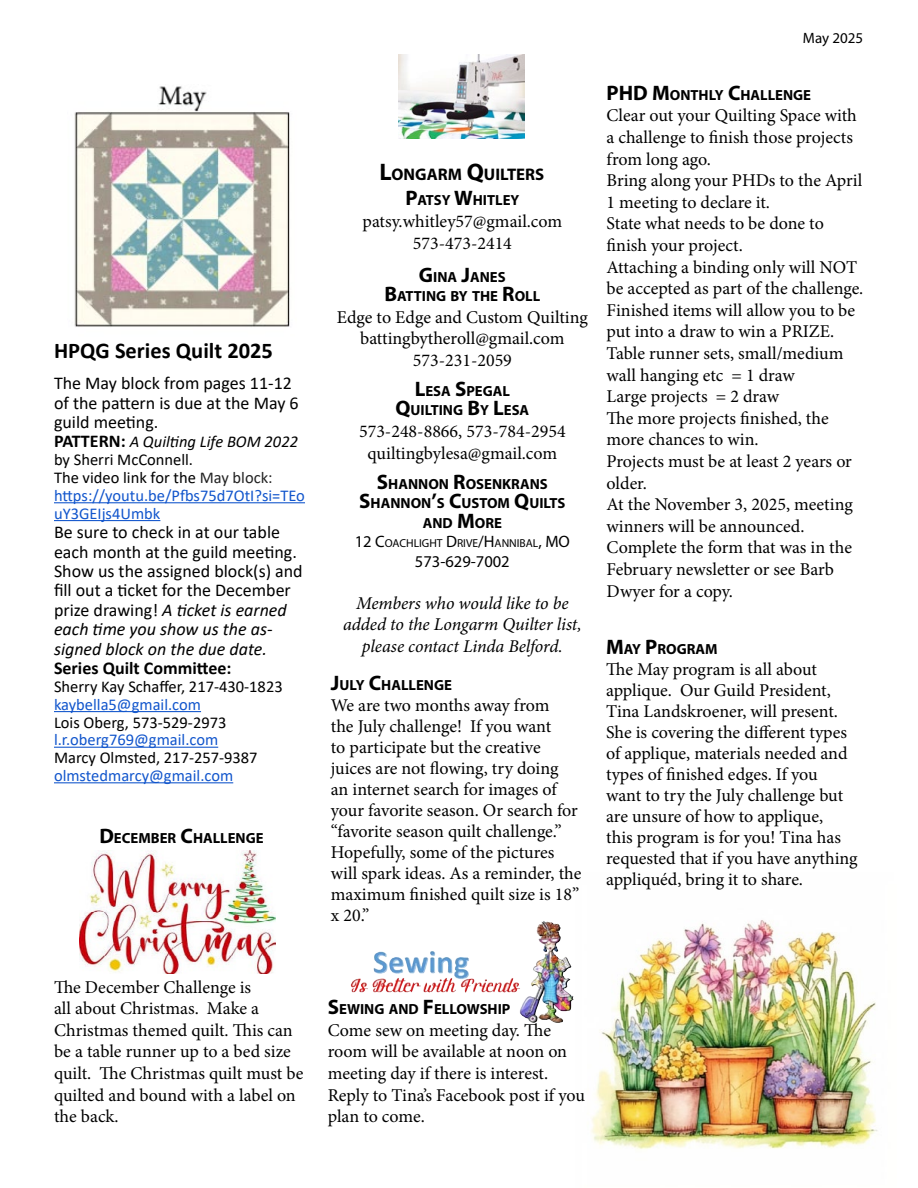
<style>
.page{position:relative;width:918px;height:1188px;background:#fff}
.page>*{position:absolute;margin:0;border:0;box-sizing:border-box;transform-origin:0 0}
.t1{font:700 22.5px "Calibri";color:#000}
.t2{font:700 21px "Myriad Pro";color:#000}
.t3{font:18px/21.6px "Minion Pro";color:#000}
.t4{font:18px/19.4px "Calibri";color:#000}
.t5{font:italic 18px/21.6px "Minion Pro";letter-spacing:-.005em;color:#000;text-align:center}
.t6{font:700 18px "Calibri";color:#000}
.t7{font:700 16.8px "Myriad Pro";color:#000}
.t8{font:16.5px/17.9px "Calibri";color:#15c}
.t9{font:16.5px "Calibri";color:#000}
.t10{font:16.5px "Myriad Pro";color:#000}
.t11{font:15px "Myriad Pro";color:#000}
.t12{font:700 14.7px/19.5px "Myriad Pro";color:#000;text-align:center}
.t13{font:11.55px "Myriad Pro";color:#000}
.s1{font-weight:700;font-size:18px;color:#000}
.s2{font-style:italic;color:#000}
.s3{color:#000}
.s4{color:#222}
.s5{font-style:italic}
.s6{font-size:21px}
.s7{font-size:24px}
.s8{font-size:16.5px}
</style>
<div class="page">
<img style="left:591px;top:920px;width:287px;height:230px">
<hr style="left:54px;top:502px;width:251px;height:1px;background:#15c">
<hr style="left:54px;top:520px;width:106px;height:1px;background:#15c">
<hr style="left:54px;top:711px;width:147px;height:1px;background:#15c">
<hr style="left:54px;top:747px;width:164px;height:1px;background:#15c">
<hr style="left:54px;top:782px;width:179px;height:1px;background:#15c">
<img style="left:74px;top:86px;width:216px;height:241px">
<img style="left:519px;top:921px;width:44px;height:102px">
<img style="left:398px;top:54px;width:126px;height:84px">
<img style="left:80px;top:851px;width:195px;height:123px">
<p class="t1" style="left:54px;top:334px;width:220px">HPQG Series Quilt 2025</p>
<p class="t4" style="left:54px;top:373px;width:246px">The May block from pages 11-12 of the pattern is due at the May 6 guild meeting.</p>
<p class="t8" style="left:54px;top:433px;width:253px"><span class="s1">PATTERN:</span> <span class="s2">A Quilting Life BOM 2022 </span><span class="s3">by Sherri McConnell.<br>The video link for the</span> <span class="s4">May block: </span>https://youtu.be/Pfbs75d7OtI?si=TEo uY3GEIjs4Umbk</p>
<p class="t4" style="left:54px;top:522px;width:250px">Be sure to check in at our table each month at the guild meeting.<br>Show us the assigned block(s) and fill out a ticket for the December prize drawing! <span class="s5">A ticket is earned each time you show us the as&shy;signed block on the due date.</span></p>
<p class="t6" style="left:54px;top:655px;width:179px">Series Quilt Committee:</p>
<p class="t9" style="left:54px;top:675px;width:230px">Sherry Kay Schaffer, 217-430-1823</p>
<p class="t8" style="left:54px;top:695px;width:149px">kaybella5@gmail.com</p>
<p class="t9" style="left:54px;top:711px;width:174px">Lois Oberg, 573-529-2973</p>
<p class="t8" style="left:54px;top:731px;width:166px">l.r.oberg769@gmail.com</p>
<p class="t9" style="left:54px;top:746px;width:205px">Marcy Olmsted, 217-257-9387</p>
<p class="t8" style="left:54px;top:766px;width:181px">olmstedmarcy@gmail.com</p>
<p class="t12" style="left:99px;top:828px;width:166px"><span class="s6">D</span>ECEMBER <span class="s6">C</span>HALLENGE</p>
<p class="t3" style="left:54px;top:976px;width:251px">The December Challenge is<br>all about Christmas. Make a<br>Christmas themed quilt. This can be a table runner up to a bed size quilt. The Christmas quilt must be quilted and bound with a label on the back.</p>
<p class="t7" style="left:379px;top:163px;width:166px"><span class="s7">L</span>ONGARM <span class="s7">Q</span>UILTERS</p>
<p class="t12" style="left:405px;top:190px;width:116px"><span class="s6">P</span>ATSY <span class="s6">W</span>HITLEY</p>
<p class="t3" style="left:363px;top:211px;width:201px;text-align:center">patsy.whitley57@gmail.com<br>573-473-2414</p>
<p class="t12" style="left:384px;top:266px;width:157px"><span class="s6">G</span>INA <span class="s6">J</span>ANES<br><span class="s6">B</span>ATTING BY THE <span class="s6">R</span>OLL</p>
<p class="t3" style="left:337px;top:306px;width:253px;text-align:center">Edge to Edge and Custom Quilting battingbytheroll@gmail.com<br>573-231-2059</p>
<p class="t12" style="left:395px;top:381px;width:135px"><span class="s6">L</span>ESA <span class="s6">S</span>PEGAL<br><span class="s6">Q</span>UILTING <span class="s6">B</span>Y <span class="s6">L</span>ESA</p>
<p class="t3" style="left:359px;top:421px;width:208px;text-align:center">573-248-8866, 573-784-2954 quiltingbylesa@gmail.com</p>
<p class="t12" style="left:359px;top:473px;width:208px"><span class="s6">S</span>HANNON <span class="s6">R</span>OSENKRANS<br><span class="s6">S</span>HANNON<span class="s6">’</span>S <span class="s6">C</span>USTOM <span class="s6">Q</span>UILTS<br>AND <span class="s6">M</span>ORE</p>
<p class="t13" style="left:355px;top:536px;width:204px"><span class="s8">12 C</span>OACHLIGHT <span class="s8">D</span>RIVE<span class="s8">/H</span> ANNIBAL<span class="s8">, MO</span></p>
<p class="t10" style="left:415px;top:552px;width:96px">573-629-7002</p>
<p class="t5" style="left:343px;top:592px;width:240px">Members who would like to be added to the Longarm Quilter list, please contact Linda Belford.</p>
<p class="t12" style="left:331px;top:675px;width:123px"><span class="s6">J</span>ULY <span class="s6">C</span>HALLENGE</p>
<p class="t3" style="left:331px;top:695px;width:252px;line-height:21px">We are two months away from<br>the July challenge! If you want<br>to participate but the creative juices are not flowing, try doing<br>an internet search for images of your favorite season. Or search for “favorite season quilt challenge.”<br>Hopefully, some of the pictures will spark ideas. As a reminder, the maximum finished quilt size is 18” x 20.”</p>
<p class="t11" style="left:803px;top:28px;width:62px">May 2025</p>
<p class="t2" style="left:607px;top:79px;width:15px">PHD</p>
<p class="t12" style="left:652px;top:85px;width:161px"><span class="s6">M</span>ONTHLY <span class="s6">C</span>HALLENGE</p>
<p class="t3" style="left:607px;top:105px;width:258px">Clear out your Quilting Space with a challenge to finish those projects from long ago.<br>Bring along your PHDs to the April<br>1 meeting to declare it.<br>State what needs to be done to finish your project.<br>Attaching a binding only will NOT be accepted as part of the challenge.<br>Finished items will allow you to be put into a draw to win a PRIZE.<br>Table runner sets, small/medium wall hanging etc = 1 draw<br>Large projects = 2 draw<br>The more projects finished, the more chances to win.<br>Projects must be at least 2 years or older.<br>At the November 3, 2025, meeting winners will be announced.<br>Complete the form that was in the<br>February newsletter or see Barb<br>Dwyer for a copy.</p>
<p class="t12" style="left:606px;top:639px;width:113px"><span class="s6">M</span>AY <span class="s6">P</span>ROGRAM</p>
<p class="t3" style="left:606px;top:659px;width:253px;line-height:21px">The May program is all about applique. Our Guild President,<br>Tina Landskroener, will present.<br>She is covering the different types of applique, materials needed and types of finished edges. If you<br>want to try the July challenge but are unsure of how to applique,<br>this program is for you! Tina has requested that if you have anything appliquéd, bring it to share.</p>
<p class="t12" style="left:328px;top:999px;width:184px"><span class="s6">S</span>EWING AND <span class="s6">F</span> ELLOWSHIP</p>
<p class="t3" style="left:328px;top:1019px;width:259px">Come sew on meeting day. The room will be available at noon on meeting day if there is interest.<br>Reply to Tina’s Facebook post if you plan to come.</p>
</div>
